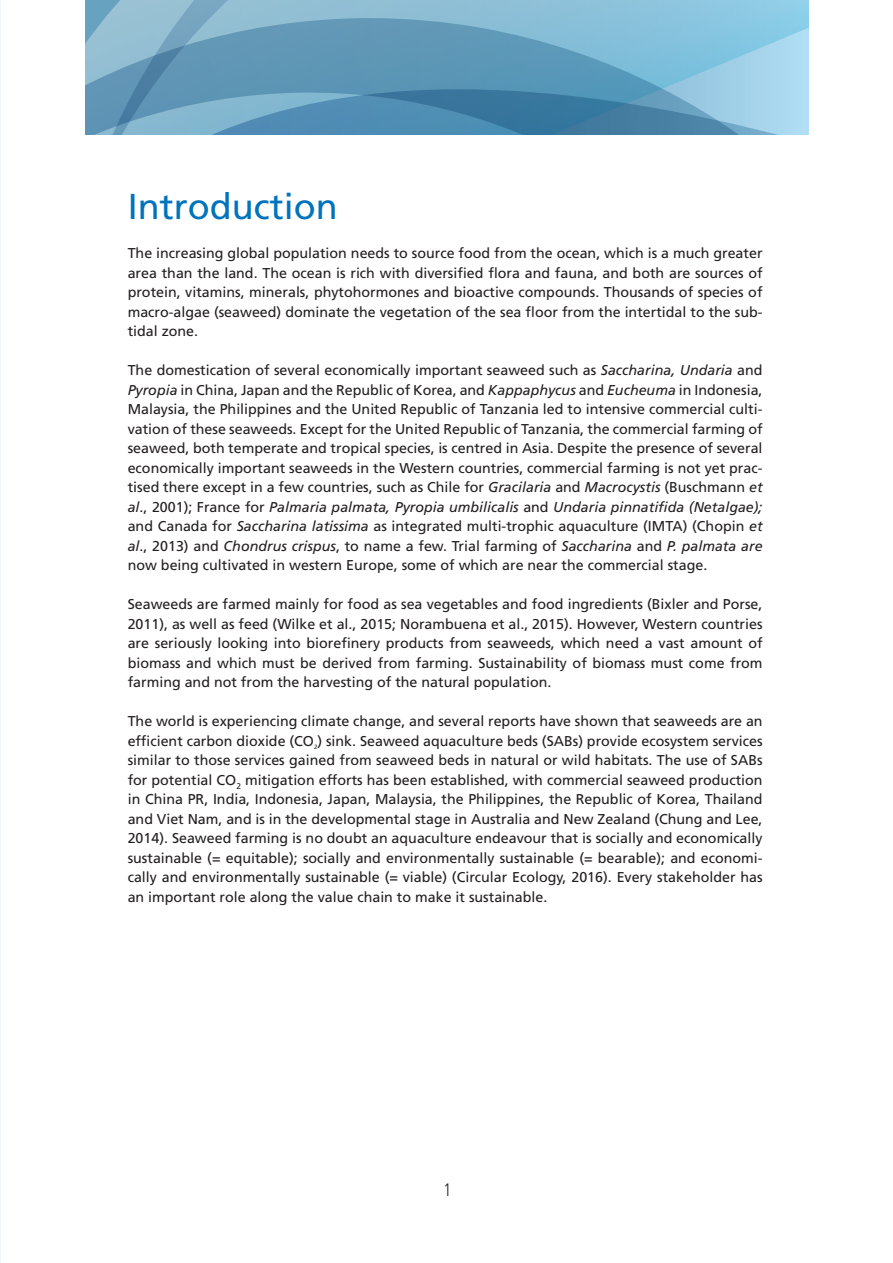
<style>
.page{position:relative;width:893px;height:1263px;background:#fff}
.page>*{position:absolute;margin:0;border:0;box-sizing:border-box;transform-origin:0 0}
.Heading_1{font:36px "Frutiger LT Std";color:#0073bc}
.t1{font:300 18px "Frutiger LT Std";color:#231f20;scale:.8 1}
.NewPara_1{font:14.25px/19.5px "Frutiger LT Std";color:#231f20;text-align:justify}
.NewPara_1-2{font:6.15px "Frutiger LT Std";color:#231f20}
.s1{font-style:italic}
</style>
<div class="page">
<svg style="left:85px;top:0;width:723px;height:18px;background:#8dbfd6"></svg>
<svg style="left:85px;top:18px;width:723px;height:116px;background:#6ba3c2"></svg>
<p class="Heading_1" style="left:128px;top:185px;width:211px">Introduction</p>
<p class="NewPara_1" style="left:128px;top:243px;width:636px">The increasing global population needs to source food from the ocean, which is a much greater area than the land. The ocean is rich with diversified flora and fauna, and both are sources of protein, vitamins, minerals, phytohormones and bioactive compounds. Thousands of species of macro-algae (seaweed) dominate the vegetation of the sea floor from the intertidal to the sub&shy;tidal zone.</p>
<p class="NewPara_1" style="left:128px;top:360px;width:636px">The domestication of several economically important seaweed such as <span class="s1">Saccharina, Undaria</span> and <span class="s1">Pyropia</span> in China, Japan and the Republic of Korea, and <span class="s1">Kappaphycus</span> and <span class="s1">Eucheuma</span> in Indonesia, Malaysia, the Philippines and the United Republic of Tanzania led to intensive commercial culti&shy;vation of these seaweeds. Except for the United Republic of Tanzania, the commercial farming of seaweed, both temperate and tropical species, is centred in Asia. Despite the presence of several economically important seaweeds in the Western countries, commercial farming is not yet prac&shy;tised there except in a few countries, such as Chile for <span class="s1">Gracilaria</span> and <span class="s1">Macrocystis</span> (Buschmann <span class="s1">et al</span>., 2001); France for <span class="s1">Palmaria palmata, Pyropia umbilicalis</span> and <span class="s1">Undaria pinnatifida (Netalgae); </span>and Canada for <span class="s1">Saccharina latissima</span> as integrated multi-trophic aquaculture (IMTA) (Chopin <span class="s1">et al</span>., 2013) and <span class="s1">Chondrus crispus</span>, to name a few. Trial farming of <span class="s1">Saccharina</span> and <span class="s1">P. palmata are </span>now being cultivated in western Europe, some of which are near the commercial stage.</p>
<p class="NewPara_1" style="left:128px;top:594px;width:636px">Seaweeds are farmed mainly for food as sea vegetables and food ingredients (Bixler and Porse, 2011), as well as feed (Wilke et al., 2015; Norambuena et al., 2015). However, Western countries are seriously looking into biorefinery products from seaweeds, which need a vast amount of biomass and which must be derived from farming. Sustainability of biomass must come from farming and not from the harvesting of the natural population.</p>
<p class="NewPara_1" style="left:128px;top:711px;width:636px">The world is experiencing climate change, and several reports have shown that seaweeds are an efficient carbon dioxide (CO ) sink. Seaweed aquaculture beds (SABs) provide ecosystem services</p>
<p class="NewPara_1-2" style="left:314px;top:743px;width:5px">2</p>
<p class="NewPara_1" style="left:128px;top:750px;width:636px">similar to those services gained from seaweed beds in natural or wild habitats. The use of SABs for potential CO<sub>2</sub> mitigation efforts has been established, with commercial seaweed production in China PR, India, Indonesia, Japan, Malaysia, the Philippines, the Republic of Korea, Thailand and Viet Nam, and is in the developmental stage in Australia and New Zealand (Chung and Lee, 2014). Seaweed farming is no doubt an aquaculture endeavour that is socially and economically sustainable (= equitable); socially and environmentally sustainable (= bearable); and economi&shy;cally and environmentally sustainable (= viable) (Circular Ecology, 2016). Every stakeholder has an important role along the value chain to make it sustainable.</p>
<p class="t1" style="left:443px;top:1180px;width:12px">1</p>
</div>
